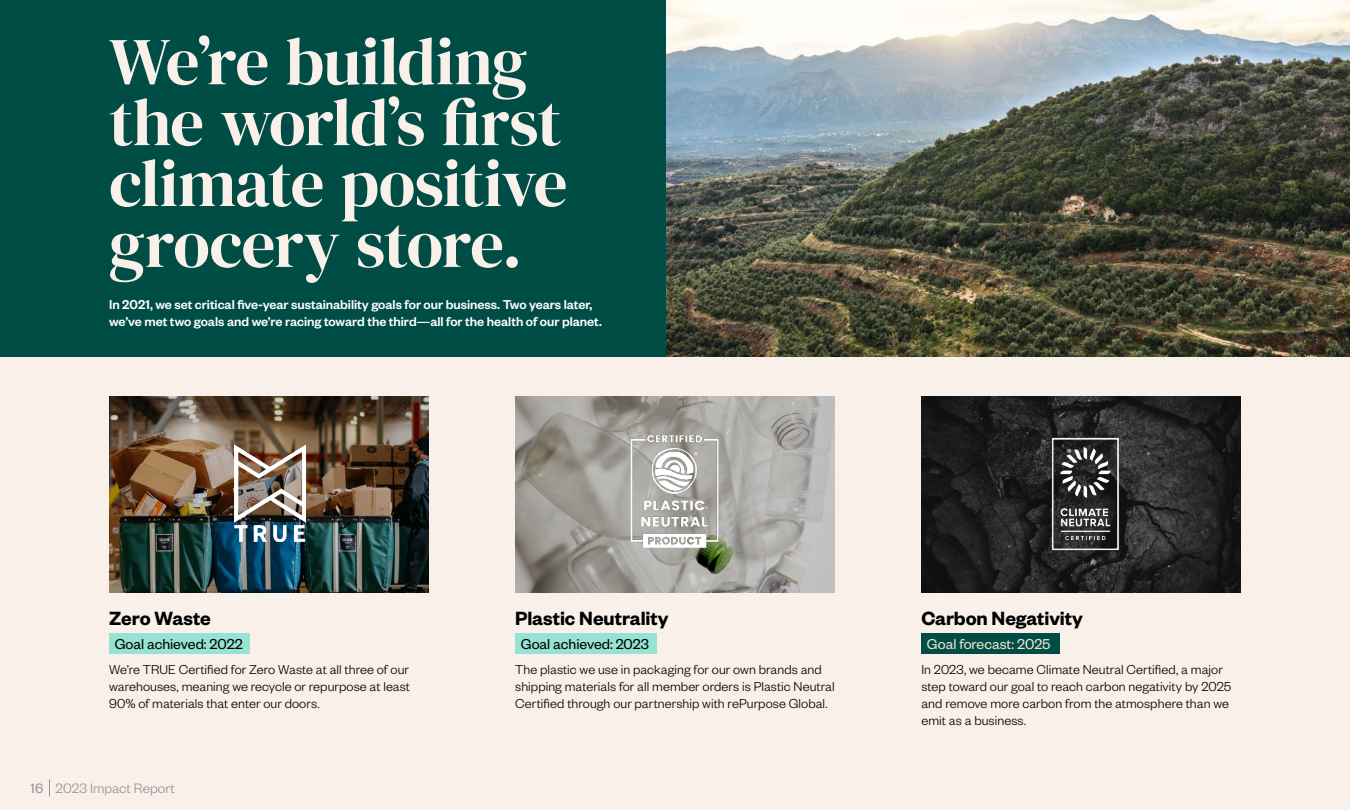
<style>
.page{position:relative;width:1350px;height:810px;background:#f9f0e9}
.page>*{position:absolute;margin:0;border:0;box-sizing:border-box;transform-origin:0 0}
.t1{font:66.82px/60.9px "DM Serif Display";letter-spacing:-.015em;color:#f9f0e9}
.t2{font:600 21px "Founders Grotesk";letter-spacing:-.005em;color:#000}
.t3{font:15.75px "Founders Grotesk";color:#000}
.t4{font:15.75px "Founders Grotesk";color:#f3e1d3}
.t5{font:300 15px "Founders Grotesk";letter-spacing:.005em;color:#939598}
.t6{font:300 14.25px/17.1px "Founders Grotesk";letter-spacing:.005em;color:#000}
.t7{font:500 14.1px/17px "Founders Grotesk";letter-spacing:-.005em;color:#fff}
.s1{font-weight:400}
</style>
<div class="page">
<div style="left:0;top:0;width:666px;height:357px;background:#004d46"></div>
<div style="left:921px;top:633px;width:139px;height:21px;background:#004d46"></div>
<div style="left:109px;top:633px;width:141px;height:21px;background:#96e2d4"></div>
<div style="left:515px;top:633px;width:141px;height:21px;background:#96e2d4"></div>
<img style="left:109px;top:396px;width:320px;height:196px">
<img style="left:921px;top:396px;width:320px;height:196px">
<img style="left:515px;top:396px;width:320px;height:196px">
<img style="left:666px;top:0;width:684px;height:357px">
<img style="left:630px;top:435px;width:90px;height:118px">
<img style="left:1051px;top:435px;width:69px;height:115px">
<img style="left:235px;top:444px;width:70px;height:97px">
<svg style="left:49px;top:779px;width:1px;height:18px"></svg>
<h1 class="t1" style="left:109px;top:32px;width:460px">We’re building the world’s first climate positive grocery store.</h1>
<p class="t7" style="left:109px;top:295px;width:494px">In 2021, we set critical five-year sustainability goals for our business. Two years later, we’ve met two goals and we’re racing toward the third—all for the health of our planet.</p>
<h2 class="t2" style="left:921px;top:605px;width:163px">Carbon Negativity</h2>
<p class="t6" style="left:921px;top:660px;width:311px">In 2023, we became Climate Neutral Certified, a major step toward our goal to reach carbon negativity by 2025 and remove more carbon from the atmosphere than we emit as a business.</p>
<h2 class="t2" style="left:109px;top:605px;width:103px">Zero Waste</h2>
<h2 class="t2" style="left:515px;top:605px;width:155px">Plastic Neutrality</h2>
<p class="t6" style="left:515px;top:660px;width:321px">The plastic we use in packaging for our own brands and shipping materials for all member orders is Plastic Neutral<br>Certified through our partnership with rePurpose Global.</p>
<p class="t3" style="left:115px;top:634px;width:129px">Goal achieved: 2022</p>
<p class="t3" style="left:521px;top:634px;width:130px">Goal achieved: 2023</p>
<p class="t4" style="left:927px;top:634px;width:125px">Goal forecast: 2025</p>
<p class="t6" style="left:109px;top:660px;width:302px;text-align:justify">We’re TRUE Certified for Zero Waste at all three of our warehouses, meaning we recycle or repurpose at least 90% of materials that enter our doors.</p>
<p class="t5" style="left:31px;top:779px;width:146px"><span class="s1">16</span> 2023 Impact Report</p>
</div>
